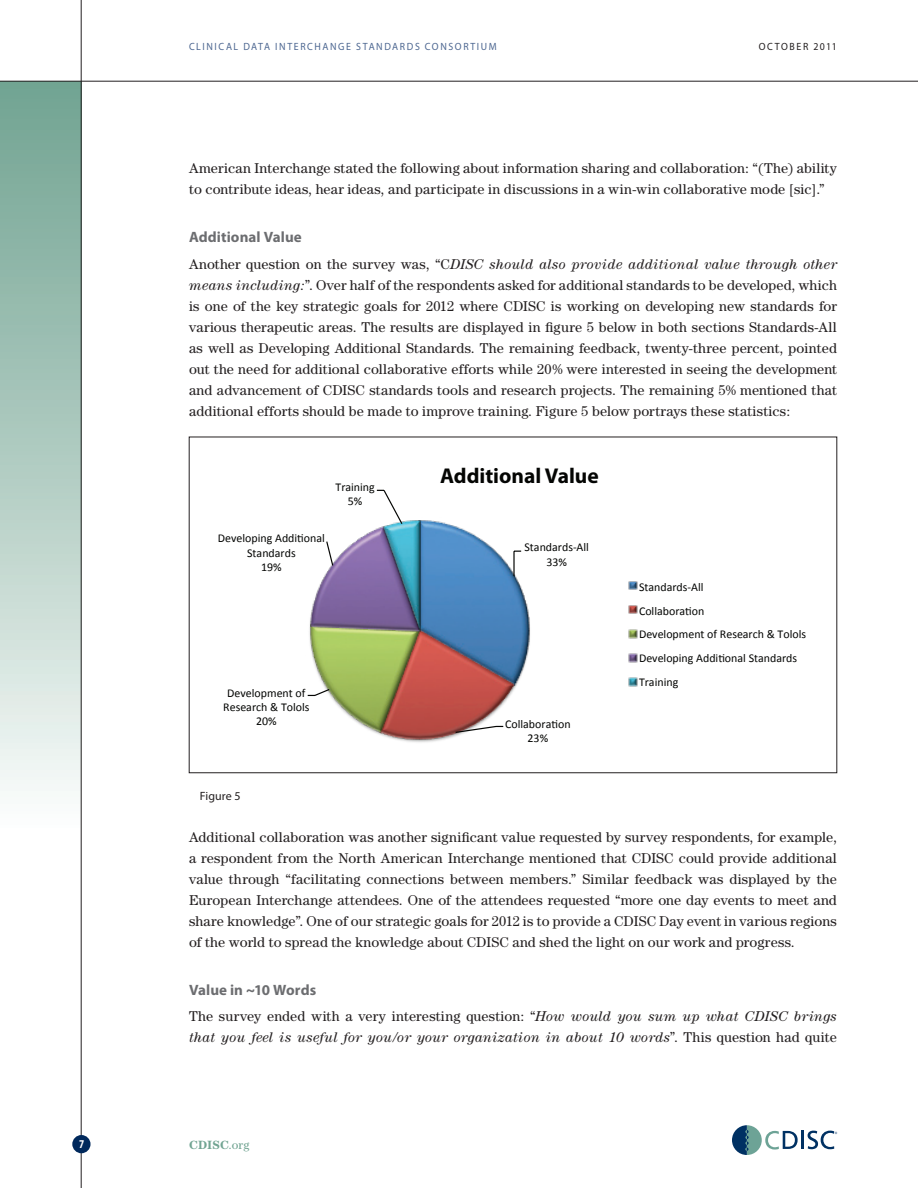
<style>
.page{position:relative;width:918px;height:1188px;background:#fff}
.page>*{position:absolute;margin:0;border:0;box-sizing:border-box;transform-origin:0 0}
.t1{font:700 21.45px "Myriad Pro";color:#040503}
.t2{font:700 15px "Myriad Pro";letter-spacing:.005em;color:#6c6d70}
.t3{font:14.25px/21px "Century";letter-spacing:.01em;color:#231f20;text-align:justify}
.t4{font:italic 14.25px/21px "Century";letter-spacing:.015em;color:#231f20}
.t5{font:700 12px "Century";letter-spacing:.01em;color:#71a492}
.t6{font:12px "Myriad Pro";color:#231f20}
.t7{font:700 condensed 12px "Myriad Pro";color:#fff}
.t8{font:11.85px/14.2px "Calibri";color:#040503;text-align:center}
.t9{font:10.5px "Myriad Pro";letter-spacing:.16em;color:#4d6791;scale:.94 1}
.t10{font:10.5px "Myriad Pro";letter-spacing:.15em;color:#231f20;scale:.94 1}
.s1{font-style:italic}
.s2{font-style:normal}
.s3{font-weight:400}
</style>
<div class="page">
<div style="left:0;top:81px;width:81px;height:873px;background:linear-gradient(to bottom,#6ea18f,#fff)"></div>
<hr style="left:0;top:81px;width:918px;height:1px;background:#231f20">
<hr style="left:81px;top:0;width:1px;height:1188px;background:#231f20">
<div style="left:72px;top:1135px;width:19px;height:18px;background:#00295c;border-radius:50%"></div>
<hr style="left:801px;top:1131px;width:3px;height:18px;background:#003163">
<svg style="left:732px;top:1125px;width:66px;height:30px"></svg>
<svg style="left:808px;top:1131px;width:29px;height:18px"></svg>
<svg style="left:307px;top:489px;width:331px;height:254px"></svg>
<p class="t9" style="left:189px;top:40px;width:329px">CLINIC AL DATA INTERCHANGE STANDARDS CONSORTI UM</p>
<p class="t10" style="left:759px;top:40px;width:85px">OC TOBER 2011</p>
<p class="t3" style="left:189px;top:158px;width:649px">American Interchange stated the following about information sharing and collaboration: “(The) ability to contribute ideas, hear ideas, and participate in discussions in a win-win collaborative mode [sic].”</p>
<p class="t2" style="left:189px;top:227px;width:114px">Additional Value</p>
<p class="t3" style="left:189px;top:253px;width:650px">Another question on the survey was, “C<span class="s1">DISC should also provide additional value through other means including:</span>”. Over half of the respondents asked for additional standards to be developed, which is one of the key strategic goals for 2012 where CDISC is working on developing new standards for various therapeutic areas. The results are displayed in figure 5 below in both sections Standards-All as well as Developing Additional Standards. The remaining feedback, twenty-three percent, pointed out the need for additional collaborative efforts while 20% were interested in seeing the development and advancement of CDISC standards tools and research projects. The remaining 5% mentioned that additional efforts should be made to improve training. Figure 5 below portrays these statistics:</p>
<p class="t8" style="left:218px;top:531px;width:108px">Developing Addi1onal<br>Standards<br>19%</p>
<p class="t8" style="left:336px;top:480px;width:41px">Training<br>5%</p>
<p class="t8" style="left:223px;top:685px;width:88px">Development of<br>Research &amp; Tolols<br>20%</p>
<h1 class="t1" style="left:440px;top:461px;width:160px">Additional Value</h1>
<p class="t8" style="left:525px;top:540px;width:66px">Standards--‐All<br>33%</p>
<p class="t8" style="left:505px;top:717px;width:67px">.olla0ora1on<br>23%</p>
<p class="t8" style="left:639px;top:575px;width:169px;line-height:24px;text-align:left">Standards--‐All<br>.olla0ora1on<br>Development of Research &amp; Tolols<br>Developing Addi1onal Standards<br>Training</p>
<p class="t6" style="left:200px;top:788px;width:42px">FIGURE 5</p>
<p class="t3" style="left:189px;top:826px;width:649px">Additional collaboration was another significant value requested by survey respondents, for example, a respondent from the North American Interchange mentioned that CDISC could provide additional value through “facilitating connections between members.” Similar feedback was displayed by the European Interchange attendees. One of the attendees requested “more one day events to meet and share knowledge”. One of our strategic goals for 2012 is to provide a CDISC Day event in various regions of the world to spread the knowledge about CDISC and shed the light on our work and progress.</p>
<p class="t2" style="left:189px;top:980px;width:129px">Value in ~10 Words</p>
<p class="t4" style="left:189px;top:1006px;width:649px"><span class="s2">The survey ended with a very interesting question: “</span>How would you sum up what CDISC brings that you feel is useful for you/or your organization in about 10 words<span class="s2">”. This question had quite</span></p>
<p class="t7" style="left:79px;top:1137px;width:7px">7</p>
<p class="t5" style="left:189px;top:1138px;width:62px">CDISC<span class="s3">.org</span></p>
</div>
